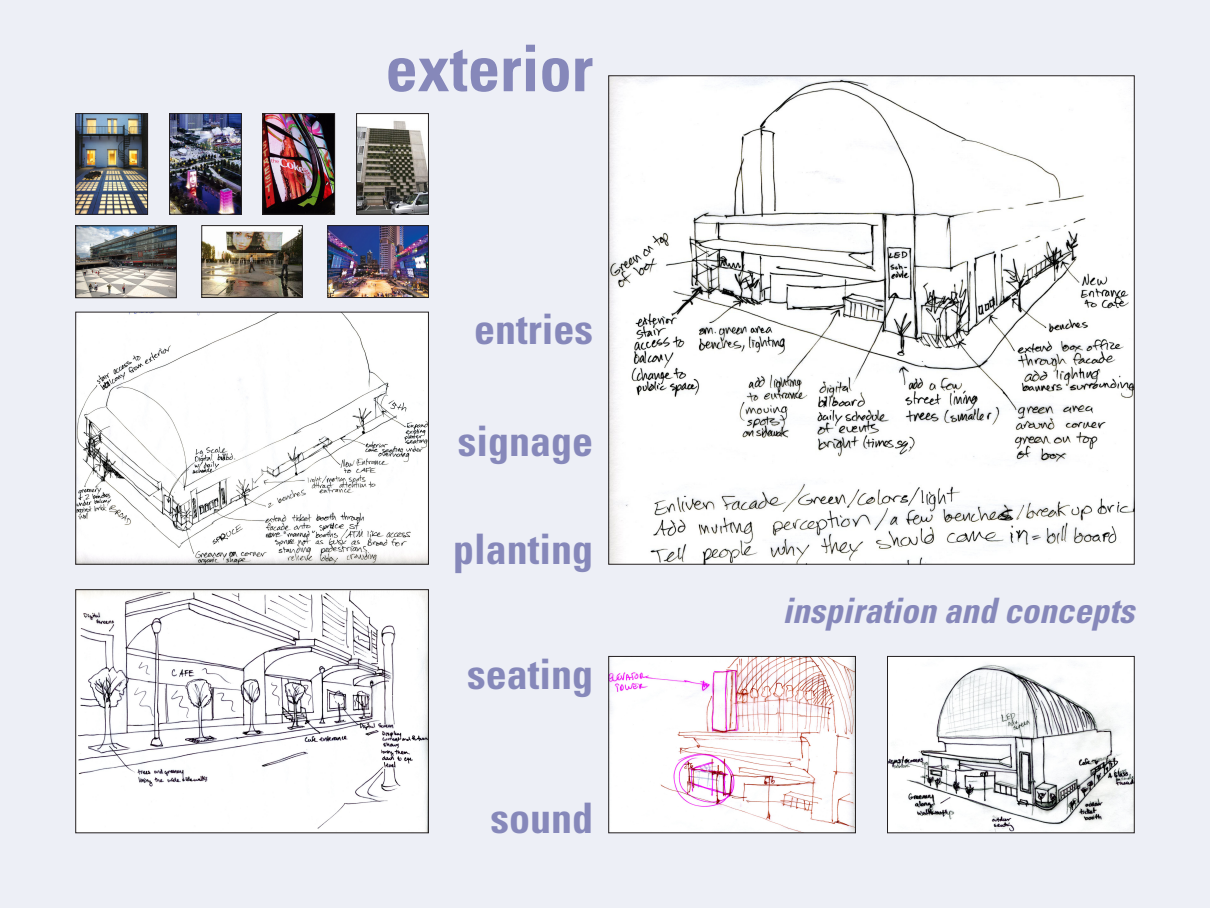
<style>
.page{position:relative;width:1210px;height:908px;background:#fff}
.page>*{position:absolute;margin:0;border:0;box-sizing:border-box;transform-origin:0 0}
.t1{font:700 condensed 64.4px "Univers";color:#8688ba}
.t2{font:700 condensed 42px "Univers";color:#8688ba}
.t3{font:italic 700 condensed 35px "Univers";color:#8688ba}
</style>
<div class="page">
<div style="left:0;top:0;width:1210px;height:907px;background:#edeff6"></div>
<img style="left:610px;top:78px;width:522px;height:484px">
<img style="left:78px;top:591px;width:348px;height:239px">
<img style="left:889px;top:658px;width:243px;height:172px">
<div style="left:887px;top:656px;width:247px;height:176px;border:1px solid #231f20"></div>
<img style="left:78px;top:314px;width:348px;height:248px">
<img style="left:610px;top:658px;width:243px;height:172px">
<div style="left:608px;top:656px;width:247px;height:176px;border:1px solid #231f20"></div>
<img style="left:78px;top:228px;width:96px;height:68px">
<div style="left:76px;top:226px;width:100px;height:72px;border:1px solid #231f20"></div>
<img style="left:330px;top:227px;width:96px;height:68px">
<div style="left:328px;top:225px;width:100px;height:72px;border:1px solid #231f20"></div>
<img style="left:204px;top:227px;width:96px;height:68px">
<div style="left:202px;top:225px;width:100px;height:72px;border:1px solid #231f20"></div>
<img style="left:78px;top:115px;width:68px;height:97px">
<div style="left:76px;top:113px;width:72px;height:101px;border:1px solid #231f20"></div>
<img style="left:265px;top:115px;width:68px;height:97px">
<div style="left:263px;top:113px;width:72px;height:101px;border:1px solid #231f20"></div>
<img style="left:171px;top:115px;width:68px;height:97px">
<div style="left:169px;top:113px;width:72px;height:101px;border:1px solid #231f20"></div>
<img style="left:358px;top:115px;width:68px;height:97px">
<div style="left:356px;top:113px;width:72px;height:101px;border:1px solid #231f20"></div>
<p class="t1" style="left:385px;top:29px;width:209px">exterior</p>
<p class="t2" style="left:474px;top:303px;width:120px">entries</p>
<p class="t2" style="left:458px;top:415px;width:137px">signage</p>
<p class="t2" style="left:453px;top:523px;width:142px">planting</p>
<p class="t2" style="left:467px;top:647px;width:127px">seating</p>
<p class="t2" style="left:490px;top:791px;width:104px">sound</p>
<p class="t3" style="left:782px;top:589px;width:353px">inspiration and concepts</p>
</div>
